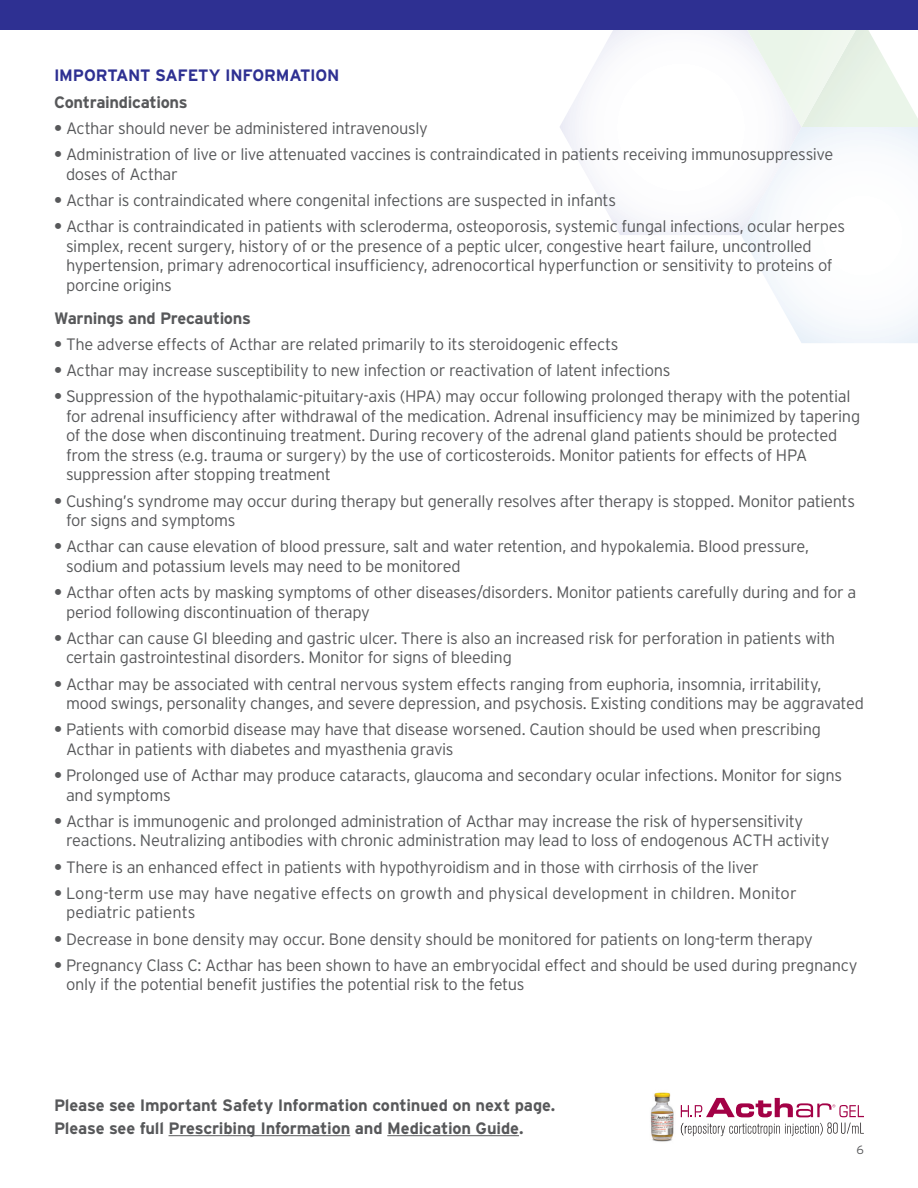
<style>
.page{position:relative;width:918px;height:1188px;background:#fff}
.page>*{position:absolute;margin:0;border:0;box-sizing:border-box;transform-origin:0 0}
.t1{font:300 16.5px/19.5px "Interstate";letter-spacing:-.02em;color:#57585a}
.t2{font:700 16.5px/22.5px "Interstate";letter-spacing:-.015em;color:#57585a}
.t3{font:700 16.5px "Interstate";letter-spacing:-.015em;color:#2e3092}
.t4{font:300 12px "Interstate";color:#57585a}
.s1{font-weight:700}
</style>
<div class="page">
<img style="left:650px;top:1092px;width:34px;height:50px">
<svg style="left:681px;top:1123px;width:183px;height:13px"></svg>
<svg style="left:681px;top:1098px;width:183px;height:19px"></svg>
<svg style="left:560px;top:29px;width:176px;height:206px"></svg>
<svg style="left:736px;top:29px;width:182px;height:314px"></svg>
<div style="left:0;top:0;width:918px;height:29px;background:#2e3092"></div>
<hr style="left:169px;top:1135px;width:181px;height:1px;background:#57585a">
<hr style="left:387px;top:1135px;width:132px;height:1px;background:#57585a">
<p class="t3" style="left:54px;top:66px;width:287px">IMPORTANT SAFETY INFORMATION</p>
<p class="t2" style="left:54px;top:90px;width:135px">Contraindications</p>
<p class="t1" style="left:54px;top:118px;width:375px"><span class="s1">•</span> Acthar should never be administered intravenously</p>
<p class="t1" style="left:66px;top:144px;width:769px;text-indent:-12px"><span class="s1">•</span> Administration of live or live attenuated vaccines is contraindicated in patients receiving immunosuppressive doses of Acthar</p>
<p class="t1" style="left:54px;top:190px;width:564px"><span class="s1">•</span> Acthar is contraindicated where congenital infections are suspected in infants</p>
<p class="t1" style="left:66px;top:216px;width:781px;text-indent:-12px"><span class="s1">•</span> Acthar is contraindicated in patients with scleroderma, osteoporosis, systemic fungal infections, ocular herpes simplex, recent surgery, history of or the presence of a peptic ulcer, congestive heart failure, uncontrolled hypertension, primary adrenocortical insufficiency, adrenocortical hyperfunction or sensitivity to proteins of porcine origins</p>
<p class="t2" style="left:54px;top:306px;width:198px">Warnings and Precautions</p>
<p class="t1" style="left:54px;top:334px;width:566px"><span class="s1">•</span> The adverse effects of Acthar are related primarily to its steroidogenic effects</p>
<p class="t1" style="left:54px;top:360px;width:618px"><span class="s1">•</span> Acthar may increase susceptibility to new infection or reactivation of latent infections</p>
<p class="t1" style="left:66px;top:387px;width:796px;text-indent:-12px"><span class="s1">•</span> Suppression of the hypothalamic-pituitary-axis (HPA) may occur following prolonged therapy with the potential for adrenal insufficiency after withdrawal of the medication. Adrenal insufficiency may be minimized by tapering of the dose when discontinuing treatment. During recovery of the adrenal gland patients should be protected from the stress (e.g. trauma or surgery) by the use of corticosteroids. Monitor patients for effects of HPA suppression after stopping treatment</p>
<p class="t1" style="left:66px;top:491px;width:791px;text-indent:-12px"><span class="s1">•</span> Cushing’s syndrome may occur during therapy but generally resolves after therapy is stopped. Monitor patients for signs and symptoms</p>
<p class="t1" style="left:66px;top:537px;width:745px;text-indent:-12px"><span class="s1">•</span> Acthar can cause elevation of blood pressure, salt and water retention, and hypokalemia. Blood pressure, sodium and potassium levels may need to be monitored</p>
<p class="t1" style="left:66px;top:582px;width:792px;text-indent:-12px"><span class="s1">•</span> Acthar often acts by masking symptoms of other diseases/disorders. Monitor patients carefully during and for a period following discontinuation of therapy</p>
<p class="t1" style="left:66px;top:628px;width:771px;text-indent:-12px"><span class="s1">•</span> Acthar can cause GI bleeding and gastric ulcer. There is also an increased risk for perforation in patients with certain gastrointestinal disorders. Monitor for signs of bleeding</p>
<p class="t1" style="left:66px;top:674px;width:799px;text-indent:-12px"><span class="s1">•</span> Acthar may be associated with central nervous system effects ranging from euphoria, insomnia, irritability, mood swings, personality changes, and severe depression, and psychosis. Existing conditions may be aggravated</p>
<p class="t1" style="left:66px;top:720px;width:757px;text-indent:-12px"><span class="s1">•</span> Patients with comorbid disease may have that disease worsened. Caution should be used when prescribing<br>Acthar in patients with diabetes and myasthenia gravis</p>
<p class="t1" style="left:66px;top:765px;width:778px;text-indent:-12px"><span class="s1">•</span> Prolonged use of Acthar may produce cataracts, glaucoma and secondary ocular infections. Monitor for signs and symptoms</p>
<p class="t1" style="left:66px;top:811px;width:765px;text-indent:-12px"><span class="s1">•</span> Acthar is immunogenic and prolonged administration of Acthar may increase the risk of hypersensitivity reactions. Neutralizing antibodies with chronic administration may lead to loss of endogenous ACTH activity</p>
<p class="t1" style="left:54px;top:857px;width:706px"><span class="s1">•</span> There is an enhanced effect in patients with hypothyroidism and in those with cirrhosis of the liver</p>
<p class="t1" style="left:66px;top:883px;width:732px;text-indent:-12px"><span class="s1">•</span> Long-term use may have negative effects on growth and physical development in children. Monitor pediatric patients</p>
<p class="t1" style="left:54px;top:929px;width:760px"><span class="s1">•</span> Decrease in bone density may occur. Bone density should be monitored for patients on long-term therapy</p>
<p class="t1" style="left:66px;top:955px;width:793px;text-indent:-12px"><span class="s1">•</span> Pregnancy Class C: Acthar has been shown to have an embryocidal effect and should be used during pregnancy only if the potential benefit justifies the potential risk to the fetus</p>
<p class="t2" style="left:54px;top:1094px;width:503px">Please see Important Safety Information continued on next page.<br>Please see full Prescribing Information and Medication Guide.</p>
<p class="t4" style="left:857px;top:1143px;width:9px">6</p>
</div>
